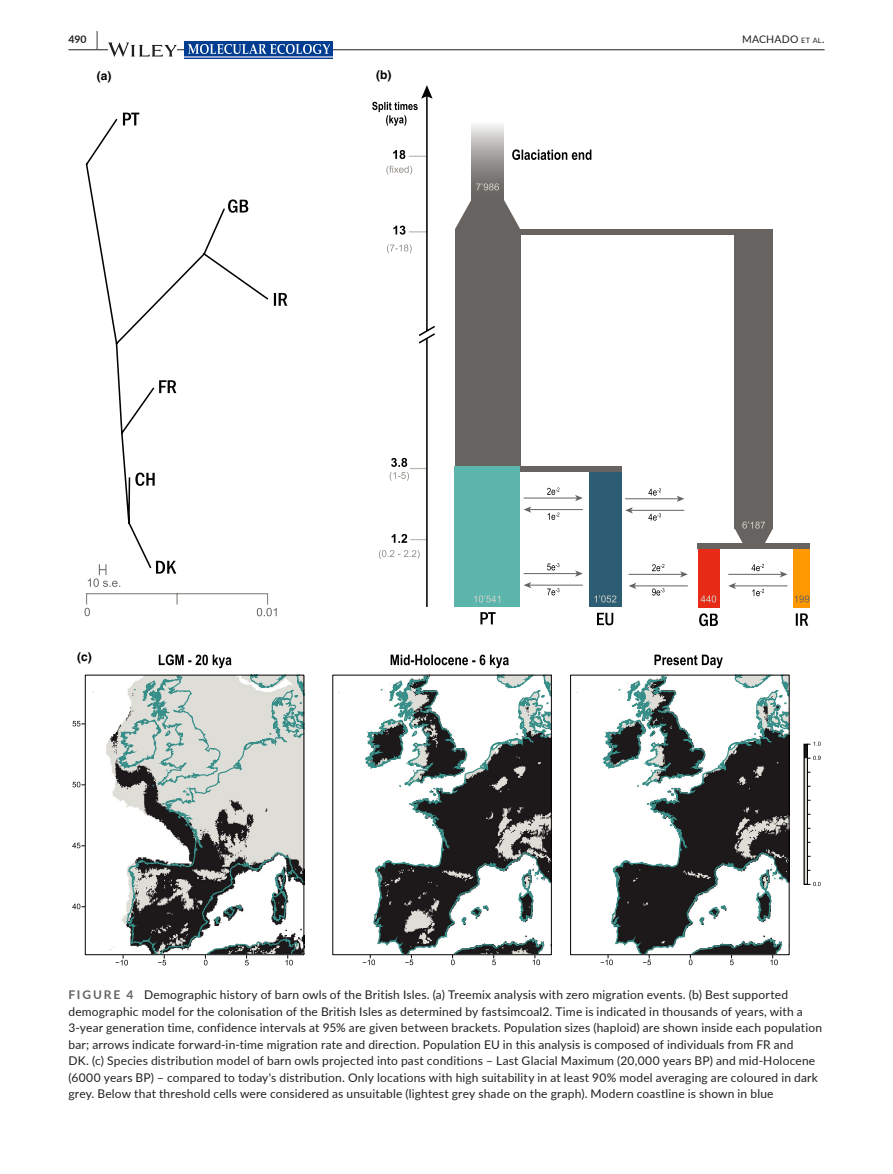
<style>
.page{position:relative;width:893px;height:1174px;background:#fff}
.page>*{position:absolute;margin:0;border:0;box-sizing:border-box;transform-origin:0 0}
.t1{font:12px/16.5px "Lato";letter-spacing:.015em;color:#231f20}
.t2{font:700 12px "Helvetica";color:#000}
.t3{font:10.5px "Lato";letter-spacing:.025em;color:#231f20}
.t4{font:700 10.5px "Lato";color:#231f20}
.s1{font-size:19.5px}
.s2{font-size:7.35px}
.s3{font-weight:700;color:#636366}
</style>
<div class="page">
<hr style="left:68px;top:49px;width:756px;height:1px;background:#231f20">
<svg style="left:108px;top:42px;width:69px;height:15px"></svg>
<svg style="left:185px;top:41px;width:148px;height:15px"></svg>
<img style="left:188px;top:45px;width:141px;height:8px">
<hr style="left:185px;top:56px;width:148px;height:2px;background:#96a6d0">
<svg style="left:390px;top:458px;width:36px;height:23px"></svg>
<svg style="left:392px;top:534px;width:34px;height:9px"></svg>
<svg style="left:379px;top:550px;width:41px;height:9px"></svg>
<svg style="left:372px;top:85px;width:63px;height:259px"></svg>
<div style="left:793px;top:549px;width:17px;height:59px;background:#ff9801"></div>
<div style="left:589px;top:472px;width:32px;height:135px;background:#2d5d73"></div>
<div style="left:455px;top:229px;width:65px;height:241px;background:#676360"></div>
<div style="left:510px;top:466px;width:111px;height:6px;background:#676360"></div>
<div style="left:698px;top:543px;width:112px;height:6px;background:#676360"></div>
<div style="left:698px;top:549px;width:21px;height:59px;background:#e72b17"></div>
<div style="left:735px;top:232px;width:38px;height:296px;background:#676360"></div>
<div style="left:478px;top:229px;width:295px;height:6px;background:#676360"></div>
<svg style="left:480px;top:612px;width:16px;height:12px"></svg>
<svg style="left:699px;top:613px;width:19px;height:13px"></svg>
<svg style="left:796px;top:613px;width:12px;height:13px"></svg>
<svg style="left:597px;top:613px;width:16px;height:12px"></svg>
<svg style="left:471px;top:125px;width:33px;height:75px;background:#9f9d9b"></svg>
<svg style="left:512px;top:149px;width:79px;height:11px"></svg>
<div style="left:455px;top:466px;width:65px;height:141px;background:#5bb5ad"></div>
<svg style="left:455px;top:200px;width:65px;height:29px"></svg>
<svg style="left:474px;top:595px;width:26px;height:7px"></svg>
<svg style="left:594px;top:595px;width:22px;height:7px"></svg>
<svg style="left:701px;top:595px;width:15px;height:7px"></svg>
<svg style="left:795px;top:595px;width:14px;height:7px"></svg>
<svg style="left:735px;top:521px;width:38px;height:22px"></svg>
<svg style="left:476px;top:183px;width:23px;height:7px"></svg>
<hr style="left:524px;top:497px;width:53px;height:1px;background:#676360">
<svg style="left:575px;top:495px;width:8px;height:6px"></svg>
<hr style="left:529px;top:509px;width:54px;height:1px;background:#676360">
<svg style="left:524px;top:506px;width:7px;height:7px"></svg>
<svg style="left:548px;top:512px;width:11px;height:8px"></svg>
<svg style="left:547px;top:487px;width:12px;height:8px"></svg>
<hr style="left:625px;top:498px;width:54px;height:1px;background:#676360">
<svg style="left:677px;top:496px;width:7px;height:6px"></svg>
<hr style="left:631px;top:510px;width:53px;height:1px;background:#676360">
<svg style="left:625px;top:507px;width:8px;height:6px"></svg>
<svg style="left:648px;top:513px;width:13px;height:7px"></svg>
<svg style="left:648px;top:488px;width:13px;height:7px"></svg>
<hr style="left:524px;top:573px;width:53px;height:1px;background:#676360">
<svg style="left:575px;top:570px;width:8px;height:7px"></svg>
<hr style="left:529px;top:585px;width:54px;height:1px;background:#676360">
<svg style="left:524px;top:582px;width:7px;height:6px"></svg>
<svg style="left:547px;top:588px;width:12px;height:7px"></svg>
<svg style="left:547px;top:563px;width:12px;height:7px"></svg>
<hr style="left:629px;top:574px;width:53px;height:1px;background:#676360">
<svg style="left:680px;top:571px;width:8px;height:6px"></svg>
<hr style="left:634px;top:585px;width:54px;height:1px;background:#676360">
<svg style="left:629px;top:583px;width:7px;height:6px"></svg>
<svg style="left:652px;top:564px;width:12px;height:7px"></svg>
<svg style="left:652px;top:588px;width:12px;height:7px"></svg>
<hr style="left:728px;top:574px;width:54px;height:1px;background:#676360">
<svg style="left:780px;top:571px;width:7px;height:6px"></svg>
<hr style="left:734px;top:585px;width:53px;height:1px;background:#676360">
<svg style="left:728px;top:583px;width:8px;height:6px"></svg>
<svg style="left:752px;top:589px;width:12px;height:7px"></svg>
<svg style="left:751px;top:564px;width:13px;height:7px"></svg>
<hr style="left:426px;top:338px;width:2px;height:269px;background:#020204">
<hr style="left:87px;top:593px;width:181px;height:1px;background:#8b8781">
<svg style="left:176px;top:594px;width:2px;height:10px"></svg>
<svg style="left:85px;top:117px;width:184px;height:452px"></svg>
<svg style="left:274px;top:293px;width:13px;height:13px"></svg>
<svg style="left:159px;top:380px;width:17px;height:13px"></svg>
<svg style="left:228px;top:199px;width:20px;height:14px"></svg>
<svg style="left:123px;top:113px;width:16px;height:12px"></svg>
<svg style="left:135px;top:472px;width:20px;height:14px"></svg>
<svg style="left:156px;top:561px;width:20px;height:12px"></svg>
<svg style="left:85px;top:593px;width:5px;height:23px"></svg>
<svg style="left:257px;top:593px;width:20px;height:23px"></svg>
<svg style="left:88px;top:564px;width:32px;height:23px"></svg>
<svg style="left:72px;top:903px;width:13px;height:6px"></svg>
<svg style="left:72px;top:842px;width:13px;height:6px"></svg>
<svg style="left:73px;top:781px;width:12px;height:6px"></svg>
<svg style="left:73px;top:721px;width:12px;height:5px"></svg>
<svg style="left:159px;top:654px;width:72px;height:14px"></svg>
<svg style="left:391px;top:654px;width:118px;height:14px"></svg>
<div style="left:804px;top:744px;width:4px;height:140px;border:1px solid #020204"></div>
<svg style="left:807px;top:882px;width:14px;height:4px"></svg>
<svg style="left:807px;top:755px;width:14px;height:5px"></svg>
<svg style="left:807px;top:741px;width:14px;height:5px"></svg>
<svg style="left:654px;top:654px;width:69px;height:14px"></svg>
<svg style="left:116px;top:955px;width:12px;height:10px"></svg>
<svg style="left:158px;top:955px;width:8px;height:10px"></svg>
<svg style="left:204px;top:955px;width:3px;height:10px"></svg>
<svg style="left:245px;top:955px;width:4px;height:10px"></svg>
<svg style="left:285px;top:955px;width:8px;height:10px"></svg>
<svg style="left:363px;top:955px;width:12px;height:10px"></svg>
<svg style="left:405px;top:955px;width:8px;height:10px"></svg>
<svg style="left:451px;top:955px;width:4px;height:10px"></svg>
<svg style="left:492px;top:955px;width:4px;height:10px"></svg>
<svg style="left:533px;top:955px;width:7px;height:10px"></svg>
<svg style="left:601px;top:955px;width:12px;height:10px"></svg>
<svg style="left:643px;top:955px;width:8px;height:10px"></svg>
<svg style="left:689px;top:955px;width:3px;height:10px"></svg>
<svg style="left:730px;top:955px;width:4px;height:10px"></svg>
<svg style="left:770px;top:955px;width:8px;height:10px"></svg>
<svg style="left:85px;top:674px;width:705px;height:281px"></svg>
<p class="t4" style="left:68px;top:31px;width:31px">490 <span class="s1">|</span></p>
<p class="t3" style="left:742px;top:31px;width:84px">MACHADO <span class="s2">et al</span>.</p>
<p class="t2" style="left:97px;top:69px;width:16px">(a)</p>
<p class="t2" style="left:376px;top:68px;width:17px">(b)</p>
<p class="t2" style="left:77px;top:649px;width:16px">(c)</p>
<p class="t1" style="left:68px;top:986px;width:755px"><span class="s3">FIGURE 4</span> Demographic history of barn owls of the British Isles. (a) Treemix analysis with zero migration events. (b) Best supported demographic model for the colonisation of the British Isles as determined by fastsimcoal2. Time is indicated in thousands of years, with a 3-year generation time, confidence intervals at 95% are given between brackets. Population sizes (haploid) are shown inside each population bar; arrows indicate forward-in-time migration rate and direction. Population EU in this analysis is composed of individuals from FR and<br>DK. (c) Species distribution model of barn owls projected into past conditions – Last Glacial Maximum (20,000 years BP) and mid-Holocene (6000 years BP) – compared to today's distribution. Only locations with high suitability in at least 90% model averaging are coloured in dark grey. Below that threshold cells were considered as unsuitable (lightest grey shade on the graph). Modern coastline is shown in blue</p>
</div>
